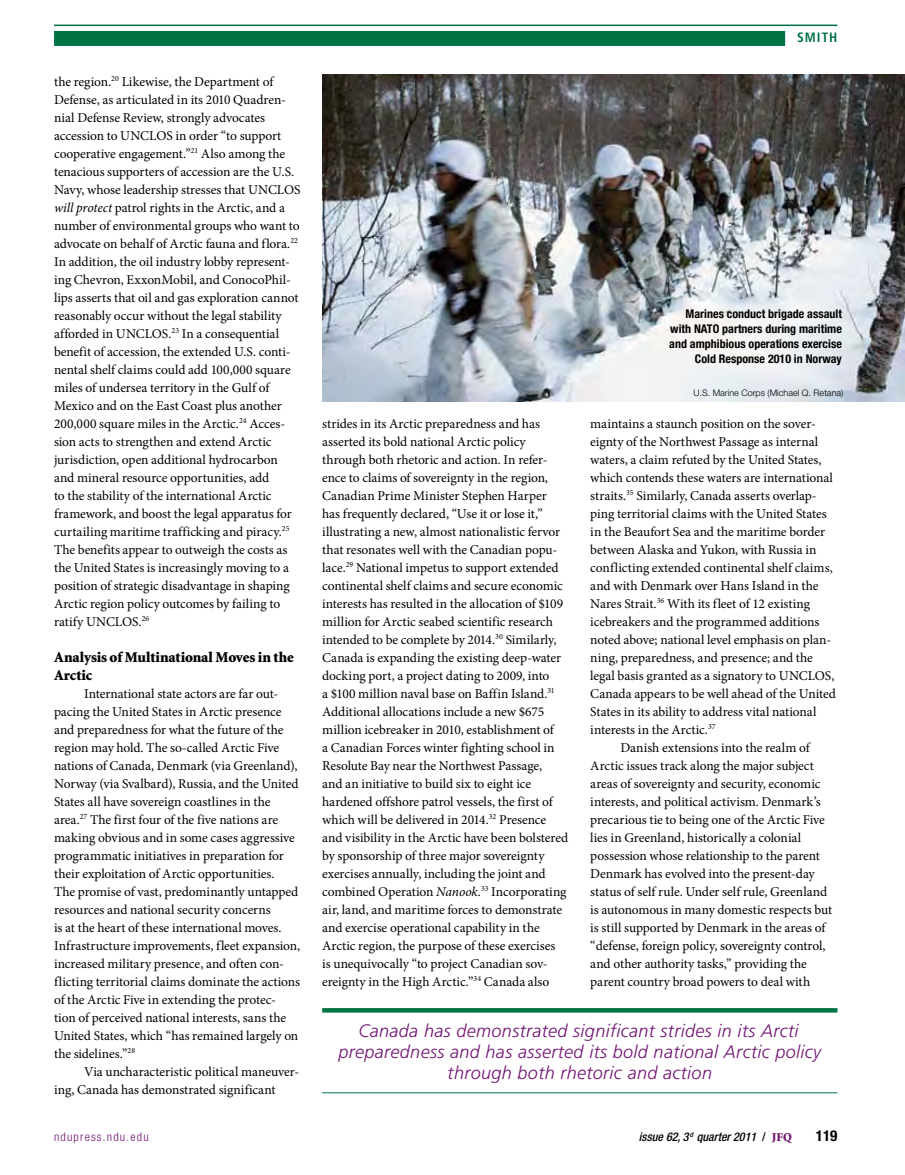
<style>
.page{position:relative;width:905px;height:1175px;background:#fff}
.page>*{position:absolute;margin:0;border:0;box-sizing:border-box;transform-origin:0 0}
.QUOTE__GREEN_Pull-Qu{font:italic 300 18px/21px "Frutiger LT Std";letter-spacing:.02em;color:#711471;text-align:center}
.BODY__Subhead{font:900 15px/18px "Minion Std";letter-spacing:-.01em;color:#000}
.t1{font:700 condensed 15px "Helvetica Neue LT Std";color:#000}
.BODY__Text_9_11-15_o{font:13.5px/18px "Minion Pro";letter-spacing:-.005em;color:#000}
.t2{font:700 condensed 13.5px "Frutiger LT Std";letter-spacing:.075em;color:#007243}
.PHOTO__Caption{font:700 condensed 12px/15px "Helvetica Neue LT Std";color:#000;text-align:right}
.t3{font:italic 500 condensed 12px "Helvetica Neue LT Std";color:#000}
.t4{font:300 condensed 12px "Helvetica Neue LT Std";letter-spacing:.1em;color:#711471}
.PHOTO__Credit{font:300 9px "Helvetica Neue LT Std";color:#000}
.s1{font-style:italic}
.s2{font-style:normal}
.s3{font-family:"Minion Std";font-weight:900;font-style:normal;font-stretch:normal;color:#711471}
</style>
<div class="page">
<div style="left:54px;top:31px;width:731px;height:15px;background:#007243"></div>
<hr style="left:54px;top:25px;width:783px;height:1px;background:#007243">
<svg style="left:322px;top:1008px;width:515px;height:4px;background:#067547"></svg>
<hr style="left:322px;top:1092px;width:515px;height:1px;background:#007243">
<img style="left:322px;top:74px;width:582px;height:327px">
<p class="BODY__Text_9_11-15_o" style="left:54px;top:72px;width:248px">the region.<sup>20</sup> Likewise, the Department of Defense, as articulated in its 2010 Quadren&shy;nial Defense Review, strongly advocates accession to UNCLOS in order “to support cooperative engagement.”<sup>21</sup> Also among the tenacious supporters of accession are the U.S.<br>Navy, whose leadership stresses that UNCLOS <span class="s1">will protect</span> patrol rights in the Arctic, and a number of environmental groups who want to advocate on behalf of Arctic fauna and flora.<sup>22<br></sup>In addition, the oil industry lobby represent&shy;ing Chevron, ExxonMobil, and ConocoPhil&shy;lips asserts that oil and gas exploration cannot reasonably occur without the legal stability afforded in UNCLOS.<sup>23</sup> In a consequential benefit of accession, the extended U.S. conti&shy;nental shelf claims could add 100,000 square miles of undersea territory in the Gulf of Mexico and on the East Coast plus another 200,000 square miles in the Arctic.<sup>24</sup> Acces&shy;sion acts to strengthen and extend Arctic jurisdiction, open additional hydrocarbon and mineral resource opportunities, add<br>to the stability of the international Arctic framework, and boost the legal apparatus for curtailing maritime trafficking and piracy.<sup>25<br></sup>The benefits appear to outweigh the costs as the United States is increasingly moving to a position of strategic disadvantage in shaping Arctic region policy outcomes by failing to ratify UNCLOS.<sup>26</sup></p>
<p class="BODY__Subhead" style="left:54px;top:648px;width:241px">Analysis of Multinational Moves in the<br>Arctic</p>
<p class="BODY__Text_9_11-15_o" style="left:54px;top:684px;width:248px;text-indent:30px">International state actors are far out&shy;pacing the United States in Arctic presence and preparedness for what the future of the region may hold. The so-called Arctic Five nations of Canada, Denmark (via Greenland), Norway (via Svalbard), Russia, and the United States all have sovereign coastlines in the area.<sup>27</sup> The first four of the five nations are making obvious and in some cases aggressive programmatic initiatives in preparation for their exploitation of Arctic opportunities.<br>The promise of vast, predominantly untapped resources and national security concerns<br>is at the heart of these international moves.<br>Infrastructure improvements, fleet expansion, increased military presence, and often con&shy;flicting territorial claims dominate the actions of the Arctic Five in extending the protec&shy;tion of perceived national interests, sans the United States, which “has remained largely on the sidelines.”<sup>28</sup></p>
<p class="BODY__Text_9_11-15_o" style="left:54px;top:1062px;width:247px;text-indent:30px">Via uncharacteristic political maneuver&shy;ing, Canada has demonstrated significant</p>
<p class="t2" style="left:797px;top:30px;width:42px">SMITH</p>
<p class="PHOTO__Caption" style="left:669px;top:306px;width:174px">Marines conduct brigade assault with NATO partners during maritime and amphibious operations exercise Cold Response 2010 in Norway</p>
<p class="PHOTO__Credit" style="left:693px;top:387px;width:151px">U.S. Marine Corps (Michael Q. Retana)</p>
<p class="BODY__Text_9_11-15_o" style="left:322px;top:414px;width:247px">strides in its Arctic preparedness and has asserted its bold national Arctic policy through both rhetoric and action. In refer&shy;ence to claims of sovereignty in the region, Canadian Prime Minister Stephen Harper has frequently declared, “Use it or lose it,” illustrating a new, almost nationalistic fervor that resonates well with the Canadian popu&shy;lace.<sup>29</sup> National impetus to support extended continental shelf claims and secure economic interests has resulted in the allocation of $109 million for Arctic seabed scientific research intended to be complete by 2014.<sup>30</sup> Similarly, Canada is expanding the existing deep-water docking port, a project dating to 2009, into<br>a $100 million naval base on Baffin Island.<sup>31<br></sup>Additional allocations include a new $675 million icebreaker in 2010, establishment of<br>a Canadian Forces winter fighting school in Resolute Bay near the Northwest Passage,<br>and an initiative to build six to eight ice hardened offshore patrol vessels, the first of which will be delivered in 2014.<sup>32</sup> Presence and visibility in the Arctic have been bolstered by sponsorship of three major sovereignty exercises annually, including the joint and combined Operation <span class="s1">Nanook</span>.<sup>33</sup> Incorporating air, land, and maritime forces to demonstrate and exercise operational capability in the Arctic region, the purpose of these exercises<br>is unequivocally “to project Canadian sov&shy;ereignty in the High Arctic.”<sup>34</sup> Canada also</p>
<p class="BODY__Text_9_11-15_o" style="left:590px;top:414px;width:247px">maintains a staunch position on the sover&shy;eignty of the Northwest Passage as internal waters, a claim refuted by the United States, which contends these waters are international straits.<sup>35</sup> Similarly, Canada asserts overlap&shy;ping territorial claims with the United States in the Beaufort Sea and the maritime border between Alaska and Yukon, with Russia in conflicting extended continental shelf claims, and with Denmark over Hans Island in the Nares Strait.<sup>36</sup> With its fleet of 12 existing icebreakers and the programmed additions noted above; national level emphasis on plan&shy;ning, preparedness, and presence; and the legal basis granted as a signatory to UNCLOS, Canada appears to be well ahead of the United States in its ability to address vital national interests in the Arctic.<sup>37</sup></p>
<p class="BODY__Text_9_11-15_o" style="left:590px;top:738px;width:243px;text-indent:30px">Danish extensions into the realm of Arctic issues track along the major subject areas of sovereignty and security, economic interests, and political activism. Denmark’s precarious tie to being one of the Arctic Five lies in Greenland, historically a colonial possession whose relationship to the parent Denmark has evolved into the present-day status of self rule. Under self rule, Greenland is autonomous in many domestic respects but is still supported by Denmark in the areas of “defense, foreign policy, sovereignty control, and other authority tasks,” providing the parent country broad powers to deal with</p>
<p class="QUOTE__GREEN_Pull-Qu" style="left:338px;top:1020px;width:484px">Canada has demonstrated significant strides in its Arcti preparedness and has asserted its bold national Arctic policy through both rhetoric and action</p>
<p class="t4" style="left:54px;top:1129px;width:96px">ndupress.ndu.edu</p>
<p class="t3" style="left:639px;top:1129px;width:154px">issue 62, 3 <sup>d</sup> quarter 2011 <span class="s2">/</span> <span class="s3">JFQ</span></p>
<p class="t1" style="left:815px;top:1126px;width:23px">119</p>
</div>
